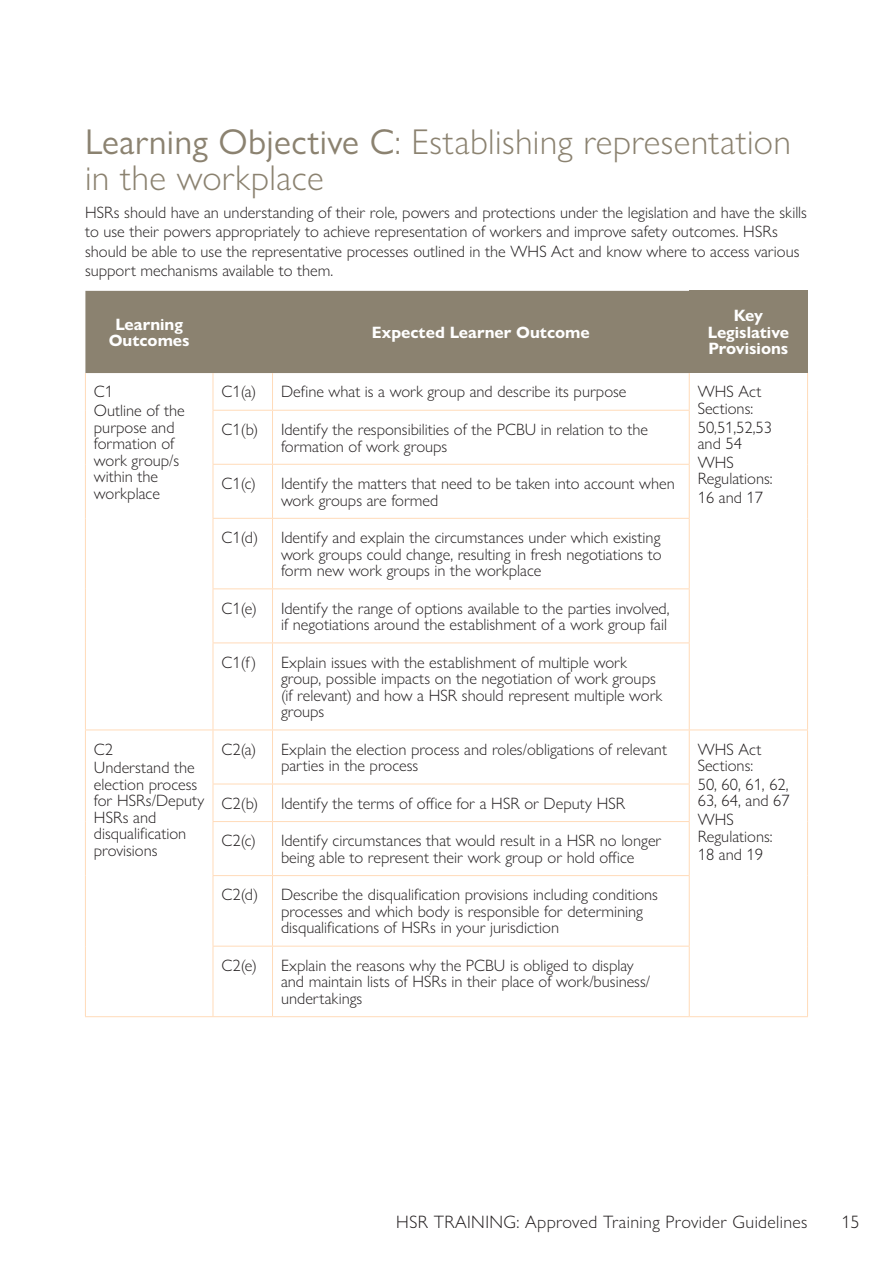
<style>
.page{position:relative;width:893px;height:1263px;background:#fff}
.page>*{position:absolute;margin:0;border:0;box-sizing:border-box;transform-origin:0 0}
.Heading_1_Objective{font:300 36px/36px "Gill Sans Nova";letter-spacing:.01em;color:#8b8270}
.t1{font:300 18px "Gill Sans Nova";letter-spacing:.02em;color:#231f20}
.Table_Body{font:300 16.5px/16.5px "Gill Sans Nova";color:#231f20}
.Table_Head{font:700 16.5px/16.5px "Gill Sans Nova";color:#fff;text-align:center}
.s1{font-weight:400}
</style>
<div class="page">
<div style="left:85px;top:291px;width:604px;height:82px;background:#8b8270"></div>
<div style="left:689px;top:291px;width:118px;height:82px;background:#8b8270"></div>
<hr style="left:213px;top:373px;width:1px;height:37px;background:#ffdbb9">
<hr style="left:272px;top:373px;width:1px;height:37px;background:#ffdbb9">
<hr style="left:689px;top:373px;width:1px;height:37px;background:#ffdbb9">
<hr style="left:213px;top:410px;width:60px;height:1px;background:#ffdbb9">
<hr style="left:213px;top:411px;width:1px;height:53px;background:#ffdbb9">
<hr style="left:273px;top:410px;width:417px;height:1px;background:#ffdbb9">
<hr style="left:272px;top:411px;width:1px;height:53px;background:#ffdbb9">
<hr style="left:689px;top:411px;width:1px;height:53px;background:#ffdbb9">
<hr style="left:213px;top:464px;width:60px;height:1px;background:#ffdbb9">
<hr style="left:213px;top:465px;width:1px;height:53px;background:#ffdbb9">
<hr style="left:273px;top:464px;width:417px;height:1px;background:#ffdbb9">
<hr style="left:272px;top:465px;width:1px;height:53px;background:#ffdbb9">
<hr style="left:689px;top:465px;width:1px;height:53px;background:#ffdbb9">
<hr style="left:213px;top:518px;width:60px;height:1px;background:#ffdbb9">
<hr style="left:213px;top:519px;width:1px;height:69px;background:#ffdbb9">
<hr style="left:273px;top:518px;width:417px;height:1px;background:#ffdbb9">
<hr style="left:272px;top:519px;width:1px;height:69px;background:#ffdbb9">
<hr style="left:689px;top:519px;width:1px;height:69px;background:#ffdbb9">
<hr style="left:213px;top:588px;width:60px;height:1px;background:#ffdbb9">
<hr style="left:213px;top:589px;width:1px;height:53px;background:#ffdbb9">
<hr style="left:273px;top:588px;width:417px;height:1px;background:#ffdbb9">
<hr style="left:272px;top:589px;width:1px;height:53px;background:#ffdbb9">
<hr style="left:689px;top:589px;width:1px;height:53px;background:#ffdbb9">
<hr style="left:213px;top:642px;width:60px;height:1px;background:#ffdbb9">
<hr style="left:213px;top:643px;width:1px;height:87px;background:#ffdbb9">
<hr style="left:273px;top:642px;width:417px;height:1px;background:#ffdbb9">
<hr style="left:272px;top:643px;width:1px;height:87px;background:#ffdbb9">
<hr style="left:689px;top:643px;width:1px;height:87px;background:#ffdbb9">
<hr style="left:85px;top:730px;width:128px;height:1px;background:#ffdbb9">
<hr style="left:213px;top:730px;width:60px;height:1px;background:#ffdbb9">
<hr style="left:213px;top:730px;width:1px;height:54px;background:#ffdbb9">
<hr style="left:273px;top:730px;width:416px;height:1px;background:#ffdbb9">
<hr style="left:272px;top:730px;width:1px;height:54px;background:#ffdbb9">
<hr style="left:689px;top:730px;width:119px;height:1px;background:#ffdbb9">
<hr style="left:689px;top:730px;width:1px;height:54px;background:#ffdbb9">
<hr style="left:213px;top:784px;width:60px;height:1px;background:#ffdbb9">
<hr style="left:213px;top:784px;width:1px;height:37px;background:#ffdbb9">
<hr style="left:273px;top:784px;width:417px;height:1px;background:#ffdbb9">
<hr style="left:272px;top:784px;width:1px;height:37px;background:#ffdbb9">
<hr style="left:689px;top:784px;width:1px;height:37px;background:#ffdbb9">
<hr style="left:213px;top:821px;width:60px;height:1px;background:#ffdbb9">
<hr style="left:213px;top:822px;width:1px;height:53px;background:#ffdbb9">
<hr style="left:273px;top:821px;width:417px;height:1px;background:#ffdbb9">
<hr style="left:272px;top:822px;width:1px;height:53px;background:#ffdbb9">
<hr style="left:689px;top:822px;width:1px;height:53px;background:#ffdbb9">
<hr style="left:213px;top:875px;width:60px;height:1px;background:#ffdbb9">
<hr style="left:213px;top:876px;width:1px;height:70px;background:#ffdbb9">
<hr style="left:273px;top:875px;width:417px;height:1px;background:#ffdbb9">
<hr style="left:272px;top:876px;width:1px;height:70px;background:#ffdbb9">
<hr style="left:689px;top:876px;width:1px;height:70px;background:#ffdbb9">
<hr style="left:213px;top:946px;width:60px;height:1px;background:#ffdbb9">
<hr style="left:213px;top:946px;width:1px;height:70px;background:#ffdbb9">
<hr style="left:273px;top:946px;width:417px;height:1px;background:#ffdbb9">
<hr style="left:272px;top:946px;width:1px;height:70px;background:#ffdbb9">
<hr style="left:689px;top:946px;width:1px;height:70px;background:#ffdbb9">
<hr style="left:85px;top:1016px;width:128px;height:1px;background:#ffdbb9">
<hr style="left:213px;top:1016px;width:60px;height:1px;background:#ffdbb9">
<hr style="left:273px;top:1016px;width:416px;height:1px;background:#ffdbb9">
<hr style="left:689px;top:1016px;width:119px;height:1px;background:#ffdbb9">
<hr style="left:85px;top:373px;width:1px;height:37px;background:#ffdbb9">
<hr style="left:807px;top:373px;width:1px;height:37px;background:#ffdbb9">
<hr style="left:85px;top:410px;width:1px;height:54px;background:#ffdbb9">
<hr style="left:807px;top:410px;width:1px;height:54px;background:#ffdbb9">
<hr style="left:85px;top:464px;width:1px;height:54px;background:#ffdbb9">
<hr style="left:807px;top:464px;width:1px;height:54px;background:#ffdbb9">
<hr style="left:85px;top:518px;width:1px;height:71px;background:#ffdbb9">
<hr style="left:807px;top:518px;width:1px;height:71px;background:#ffdbb9">
<hr style="left:85px;top:589px;width:1px;height:54px;background:#ffdbb9">
<hr style="left:807px;top:589px;width:1px;height:54px;background:#ffdbb9">
<hr style="left:85px;top:643px;width:1px;height:87px;background:#ffdbb9">
<hr style="left:807px;top:643px;width:1px;height:87px;background:#ffdbb9">
<hr style="left:85px;top:730px;width:1px;height:54px;background:#ffdbb9">
<hr style="left:807px;top:730px;width:1px;height:54px;background:#ffdbb9">
<hr style="left:85px;top:784px;width:1px;height:37px;background:#ffdbb9">
<hr style="left:807px;top:784px;width:1px;height:37px;background:#ffdbb9">
<hr style="left:85px;top:821px;width:1px;height:54px;background:#ffdbb9">
<hr style="left:807px;top:821px;width:1px;height:54px;background:#ffdbb9">
<hr style="left:85px;top:875px;width:1px;height:71px;background:#ffdbb9">
<hr style="left:807px;top:875px;width:1px;height:71px;background:#ffdbb9">
<hr style="left:85px;top:946px;width:1px;height:70px;background:#ffdbb9">
<hr style="left:807px;top:946px;width:1px;height:70px;background:#ffdbb9">
<h1 class="Heading_1_Objective" style="left:85px;top:123px;width:708px"><span class="s1">Learning Objective C</span>: Establishing representation in the workplace</h1>
<p class="Table_Body" style="left:85px;top:202px;width:723px;line-height:19.5px">HSRs should have an understanding of their role, powers and protections under the legislation and have the skills to use their powers appropriately to achieve representation of workers and improve safety outcomes. HSRs should be able to use the representative processes outlined in the WHS Act and know where to access various support mechanisms available to them.</p>
<h1 class="Table_Head" style="left:109px;top:316px;width:83px">Learning<br>Outcomes</h1>
<h1 class="Table_Head" style="left:372px;top:324px;width:219px">Expected Learner Outcome</h1>
<h1 class="Table_Head" style="left:708px;top:308px;width:83px">Key<br>Legislative<br>Provisions</h1>
<p class="Table_Body" style="left:94px;top:383px;width:21px">C1</p>
<p class="Table_Body" style="left:94px;top:402px;width:92px">Outline of the purpose and formation of work group/s within the workplace</p>
<p class="Table_Body" style="left:94px;top:741px;width:21px">C2</p>
<p class="Table_Body" style="left:94px;top:759px;width:112px">Understand the election process for HSRs/Deputy<br>HSRs and disqualification provisions</p>
<p class="Table_Body" style="left:221px;top:383px;width:36px">C1(a)</p>
<p class="Table_Body" style="left:281px;top:383px;width:347px">Define what is a work group and describe its purpose</p>
<p class="Table_Body" style="left:698px;top:383px;width:65px">WHS Act<br>Sections:</p>
<p class="Table_Body" style="left:698px;top:419px;width:76px">50,51,52,53 and 54</p>
<p class="Table_Body" style="left:698px;top:454px;width:76px">WHS<br>Regulations:</p>
<p class="Table_Body" style="left:698px;top:489px;width:67px">16 and 17</p>
<p class="Table_Body" style="left:221px;top:421px;width:38px">C1(b)</p>
<p class="Table_Body" style="left:281px;top:421px;width:368px">Identify the responsibilities of the PCBU in relation to the formation of work groups</p>
<p class="Table_Body" style="left:221px;top:475px;width:36px">C1(c)</p>
<p class="Table_Body" style="left:281px;top:475px;width:395px">Identify the matters that need to be taken into account when work groups are formed</p>
<p class="Table_Body" style="left:221px;top:529px;width:38px">C1(d)</p>
<p class="Table_Body" style="left:281px;top:529px;width:382px;text-align:justify">Identify and explain the circumstances under which existing work groups could change, resulting in fresh negotiations to form new work groups in the workplace</p>
<p class="Table_Body" style="left:221px;top:600px;width:37px">C1(e)</p>
<p class="Table_Body" style="left:281px;top:600px;width:390px">Identify the range of options available to the parties involved, if negotiations around the establishment of a work group fail</p>
<p class="Table_Body" style="left:221px;top:654px;width:36px">C1(f)</p>
<p class="Table_Body" style="left:281px;top:654px;width:383px">Explain issues with the establishment of multiple work group, possible impacts on the negotiation of work groups (if relevant) and how a HSR should represent multiple work groups</p>
<p class="Table_Body" style="left:221px;top:741px;width:36px">C2(a)</p>
<p class="Table_Body" style="left:281px;top:741px;width:387px">Explain the election process and roles/obligations of relevant parties in the process</p>
<p class="Table_Body" style="left:698px;top:741px;width:65px">WHS Act<br>Sections:</p>
<p class="Table_Body" style="left:698px;top:776px;width:93px">50, 60, 61, 62,<br>63, 64, and 67</p>
<p class="Table_Body" style="left:698px;top:811px;width:76px">WHS<br>Regulations:</p>
<p class="Table_Body" style="left:698px;top:846px;width:67px">18 and 19</p>
<p class="Table_Body" style="left:221px;top:795px;width:38px">C2(b)</p>
<p class="Table_Body" style="left:281px;top:795px;width:346px">Identify the terms of office for a HSR or Deputy HSR</p>
<p class="Table_Body" style="left:221px;top:832px;width:36px">C2(c)</p>
<p class="Table_Body" style="left:281px;top:832px;width:382px">Identify circumstances that would result in a HSR no longer being able to represent their work group or hold office</p>
<p class="Table_Body" style="left:221px;top:886px;width:38px">C2(d)</p>
<p class="Table_Body" style="left:281px;top:886px;width:378px">Describe the disqualification provisions including conditions processes and which body is responsible for determining disqualifications of HSRs in your jurisdiction</p>
<p class="Table_Body" style="left:221px;top:957px;width:37px">C2(e)</p>
<p class="Table_Body" style="left:281px;top:957px;width:371px">Explain the reasons why the PCBU is obliged to display and maintain lists of HSRs in their place of work/business/ undertakings</p>
<p class="t1" style="left:396px;top:1210px;width:413px">HSR TRAINING: Approved Training Provider Guidelines</p>
<p class="t1" style="left:841px;top:1210px;width:20px">15</p>
</div>
